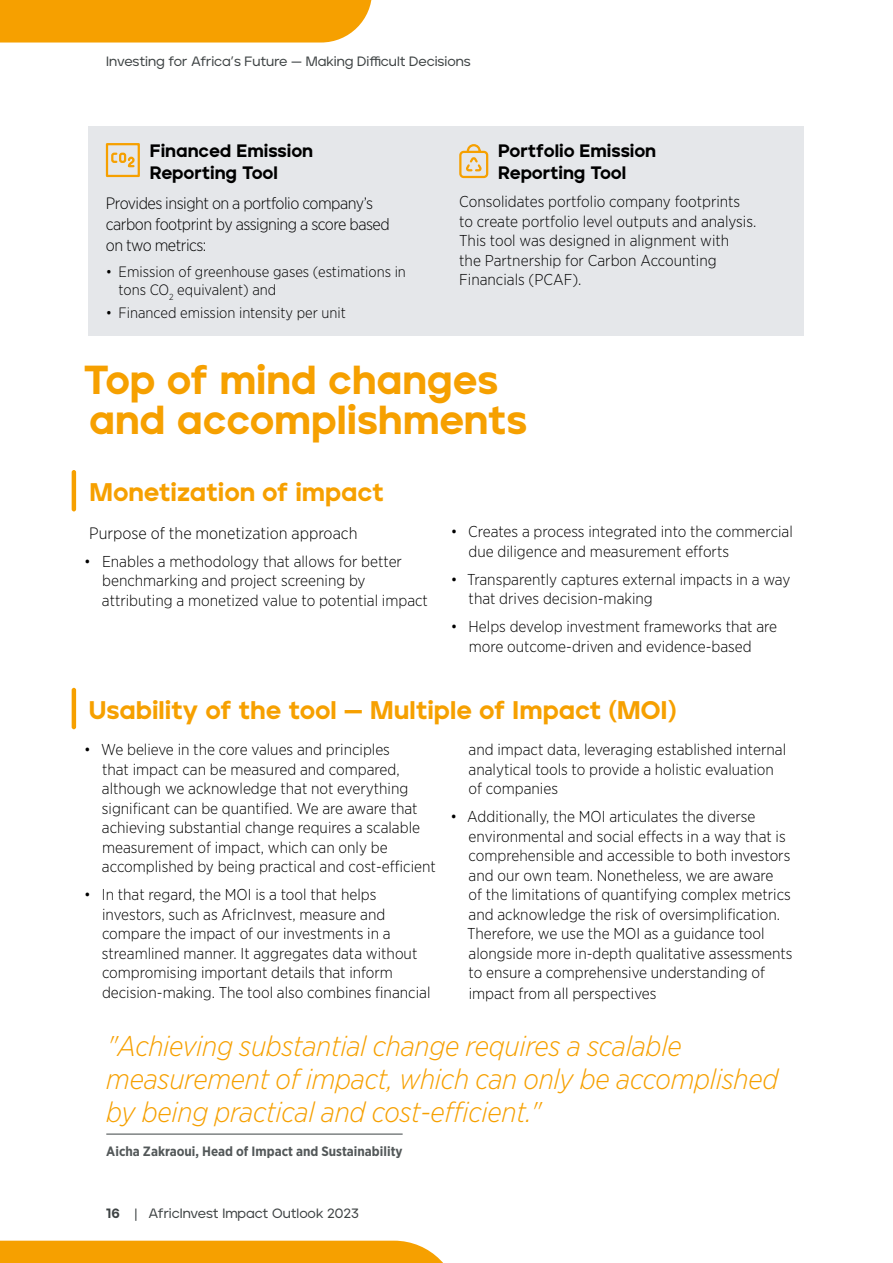
<style>
.page{position:relative;width:893px;height:1263px;background:#fff}
.page>*{position:absolute;margin:0;border:0;box-sizing:border-box;transform-origin:0 0}
.t1{font:900 40.5px/40.5px "Jeko";letter-spacing:-.005em;color:#f6a000}
.t2{font:italic 300 28.5px/33px "Gotham Narrow";letter-spacing:-.01em;color:#f6a000}
.t3{font:900 25.5px "Jeko";color:#f6a000}
.t4{font:900 18px/22.5px "Jeko";color:#000}
.t5{font:300 16.5px/21px "Gotham Narrow";letter-spacing:-.03em;color:#000}
.t6{font:300 16.5px "Gotham Narrow";color:#000}
.t7{font:300 15.75px/19.5px "Gotham Narrow";color:#000}
.t8{font:300 15px/18px "Gotham Narrow";color:#000}
.t9{font:500 13.5px "Jeko";color:#3d4243}
.t10{font:700 13.5px "Gotham Narrow";color:#535859}
.s1{font-weight:900}
</style>
<div class="page">
<hr style="left:72px;top:470px;width:4px;height:41px;background:#f6a000;border-radius:2px">
<hr style="left:72px;top:688px;width:4px;height:41px;background:#f6a000;border-radius:2px">
<hr style="left:106px;top:1133px;width:297px;height:2px;background:#535859">
<div style="left:89px;top:126px;width:715px;height:209px;background:#e5e7ea"></div>
<svg style="left:105px;top:143px;width:35px;height:35px"></svg>
<svg style="left:459px;top:144px;width:30px;height:35px"></svg>
<div style="left:0;top:0;width:372px;height:43px;background:#f6a000"></div>
<div style="left:0;top:1241px;width:443px;height:22px;background:#f6a000"></div>
<p class="t9" style="left:106px;top:54px;width:366px">Investing for Africa’s Future — Making Difficult Decisions</p>
<p class="t4" style="left:150px;top:139px;width:165px">Financed Emission<br>Reporting Tool</p>
<p class="t5" style="left:106px;top:192px;width:285px">Provides insight on a portfolio company’s carbon footprint by assigning a score based on two metrics:</p>
<p class="t8" style="left:119px;top:263px;width:289px;text-indent:-13px">• Emission of greenhouse gases (estimations in tons CO<sub>2</sub> equivalent) and</p>
<p class="t8" style="left:106px;top:303px;width:242px">• Financed emission intensity per unit</p>
<p class="t4" style="left:498px;top:139px;width:159px">Portfolio Emission<br>Reporting Tool</p>
<p class="t7" style="left:459px;top:192px;width:299px">Consolidates portfolio company footprints to create portfolio level outputs and analysis.<br>This tool was designed in alignment with<br>the Partnership for Carbon Accounting Financials (PCAF).</p>
<h1 class="t1" style="left:84px;top:358px;width:445px">Top of mind changes and accomplishments</h1>
<h3 class="t3" style="left:90px;top:476px;width:296px">Monetization of impact</h3>
<p class="t6" style="left:89px;top:523px;width:270px">Purpose of the monetization approach</p>
<p class="t7" style="left:102px;top:551px;width:328px;text-indent:-18px">• Enables a methodology that allows for better benchmarking and project screening by attributing a monetized value to potential impact</p>
<p class="t7" style="left:469px;top:522px;width:326px;text-indent:-18px">• Creates a process integrated into the commercial due diligence and measurement efforts</p>
<p class="t7" style="left:469px;top:569px;width:323px;text-indent:-18px">• Transparently captures external impacts in a way that drives decision-making</p>
<p class="t7" style="left:451px;top:617px;width:328px;text-align:center">• Helps develop investment frameworks that are more outcome-driven and evidence-based</p>
<h3 class="t3" style="left:89px;top:694px;width:589px">Usability of the tool — Multiple of Impact (MOI)</h3>
<p class="t7" style="left:102px;top:739px;width:335px;text-indent:-18px">• We believe in the core values and principles<br>that impact can be measured and compared, although we acknowledge that not everything significant can be quantified. We are aware that achieving substantial change requires a scalable measurement of impact, which can only be accomplished by being practical and cost-efficient</p>
<p class="t7" style="left:102px;top:884px;width:330px;text-indent:-18px">• In that regard, the MOI is a tool that helps investors, such as AfricInvest, measure and compare the impact of our investments in a streamlined manner. It aggregates data without compromising important details that inform decision-making. The tool also combines financial</p>
<p class="t7" style="left:469px;top:739px;width:319px">and impact data, leveraging established internal analytical tools to provide a holistic evaluation of companies</p>
<p class="t7" style="left:467px;top:806px;width:327px;text-indent:-16px">• Additionally, the MOI articulates the diverse environmental and social effects in a way that is comprehensible and accessible to both investors and our own team. Nonetheless, we are aware<br>of the limitations of quantifying complex metrics and acknowledge the risk of oversimplification.<br>Therefore, we use the MOI as a guidance tool alongside more in-depth qualitative assessments to ensure a comprehensive understanding of</p>
<p class="t7" style="left:469px;top:983px;width:189px">impact from all perspectives</p>
<h2 class="t2" style="left:106px;top:1029px;width:674px">"Achieving substantial change requires a scalable measurement of impact, which can only be accomplished by being practical and cost-efficient."</h2>
<p class="t10" style="left:106px;top:1142px;width:298px">Aicha Zakraoui, Head of Impact and Sustainability</p>
<p class="t9" style="left:106px;top:1205px;width:254px"><span class="s1">16</span> | AfricInvest Impact Outlook 2023</p>
</div>
